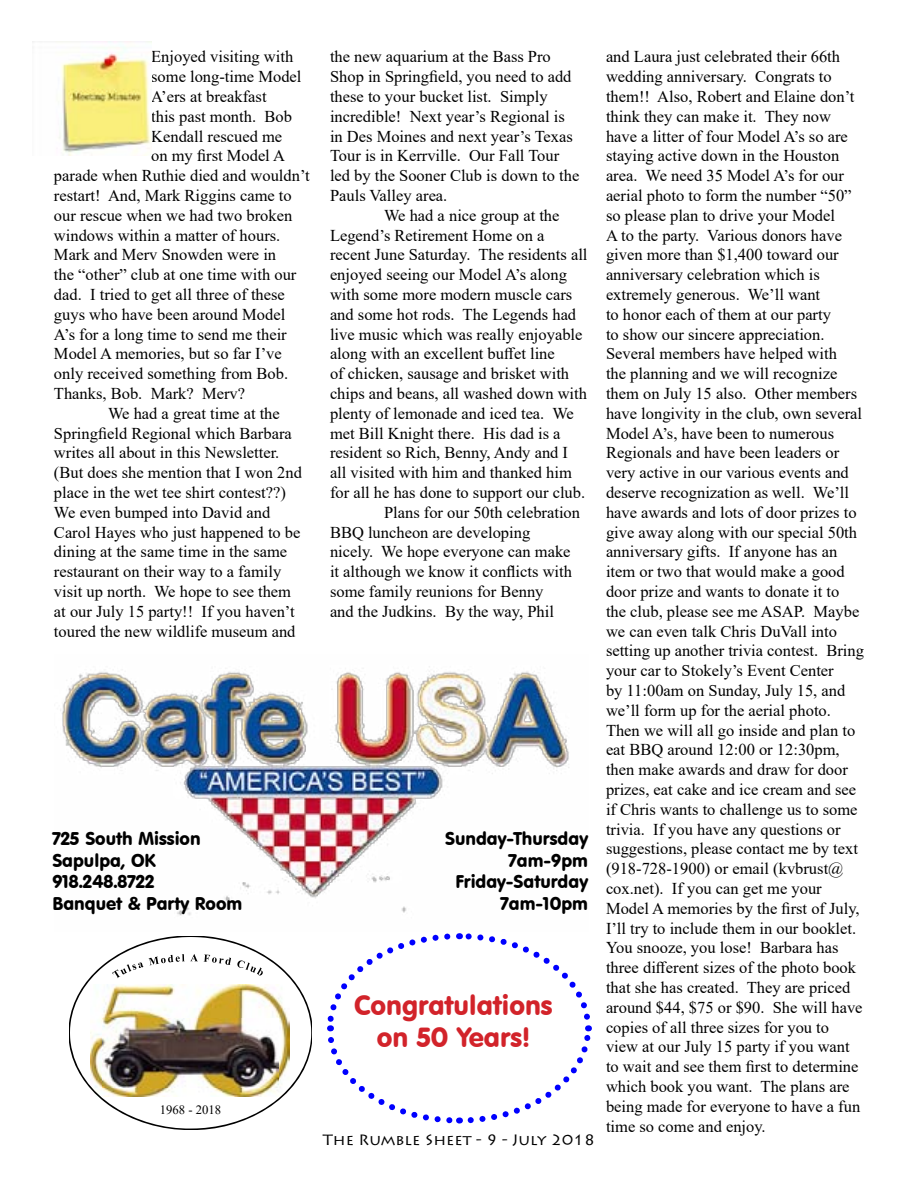
<style>
.page{position:relative;width:918px;height:1188px;background:#fff}
.page>*{position:absolute;margin:0;border:0;box-sizing:border-box;transform-origin:0 0}
.t1{font:27px/32.4px "VAG Rounded BT";color:#d2232a;text-align:center}
.t2{font:18px/21.6px "VAG Rounded BT";color:#000}
.t3{font:16.5px/19.8px "Times New Roman";color:#000}
.t4{font:15px "Lithos Pro";color:#000;scale:1.04 1}
.t5{font:12.75px "Times New Roman";color:#000}
</style>
<div class="page">
<svg style="left:69px;top:936px;width:243px;height:193px"></svg>
<img style="left:102px;top:1018px;width:177px;height:69px">
<img style="left:60px;top:666px;width:509px;height:250px">
<svg style="left:327px;top:933px;width:265px;height:191px"></svg>
<img style="left:32px;top:41px;width:119px;height:115px">
<p class="t3" style="left:151px;top:46px;width:144px">Enjoyed visiting with</p>
<p class="t3" style="left:151px;top:66px;width:152px">some long-time Model</p>
<p class="t3" style="left:151px;top:86px;width:117px">A’ers at breakfast</p>
<p class="t3" style="left:151px;top:106px;width:142px">this past month. Bob</p>
<p class="t3" style="left:151px;top:126px;width:133px">Kendall rescued me</p>
<p class="t3" style="left:151px;top:145px;width:135px">on my first Model A</p>
<p class="t3" style="left:54px;top:165px;width:257px">parade when Ruthie died and wouldn’t</p>
<p class="t3" style="left:54px;top:185px;width:239px">restart! And, Mark Riggins came to</p>
<p class="t3" style="left:54px;top:205px;width:240px">our rescue when we had two broken</p>
<p class="t3" style="left:54px;top:225px;width:228px">windows within a matter of hours.</p>
<p class="t3" style="left:54px;top:244px;width:224px">Mark and Merv Snowden were in</p>
<p class="t3" style="left:54px;top:264px;width:244px">the “other” club at one time with our</p>
<p class="t3" style="left:54px;top:284px;width:232px">dad. I tried to get all three of these</p>
<p class="t3" style="left:54px;top:304px;width:233px">guys who have been around Model</p>
<p class="t3" style="left:54px;top:324px;width:234px">A’s for a long time to send me their</p>
<p class="t3" style="left:54px;top:343px;width:229px">Model A memories, but so far I’ve</p>
<p class="t3" style="left:54px;top:363px;width:236px">only received something from Bob.</p>
<p class="t3" style="left:54px;top:383px;width:193px">Thanks, Bob. Mark? Merv?</p>
<p class="t3" style="left:108px;top:403px;width:173px">We had a great time at the</p>
<p class="t3" style="left:54px;top:423px;width:239px">Springfield Regional which Barbara</p>
<p class="t3" style="left:54px;top:442px;width:227px">writes all about in this Newsletter.</p>
<p class="t3" style="left:54px;top:462px;width:249px">(But does she mention that I won 2nd</p>
<p class="t3" style="left:54px;top:482px;width:233px">place in the wet tee shirt contest??)</p>
<p class="t3" style="left:54px;top:502px;width:218px">We even bumped into David and</p>
<p class="t3" style="left:54px;top:522px;width:248px">Carol Hayes who just happened to be</p>
<p class="t3" style="left:54px;top:541px;width:235px">dining at the same time in the same</p>
<p class="t3" style="left:54px;top:561px;width:229px">restaurant on their way to a family</p>
<p class="t3" style="left:54px;top:581px;width:239px">visit up north. We hope to see them</p>
<p class="t3" style="left:54px;top:601px;width:242px">at our July 15 party!! If you haven’t</p>
<p class="t3" style="left:54px;top:621px;width:243px">toured the new wildlife museum and</p>
<p class="t3" style="left:330px;top:46px;width:251px">the new aquarium at the Bass Pro<br>Shop in Springfield, you need to add these to your bucket list. Simply incredible! Next year’s Regional is in Des Moines and next year’s Texas<br>Tour is in Kerrville. Our Fall Tour led by the Sooner Club is down to the<br>Pauls Valley area.</p>
<p class="t3" style="left:384px;top:205px;width:177px">We had a nice group at the</p>
<p class="t3" style="left:330px;top:225px;width:216px">Legend’s Retirement Home on a</p>
<p class="t3" style="left:330px;top:244px;width:259px">recent June Saturday. The residents all</p>
<p class="t3" style="left:330px;top:264px;width:238px">enjoyed seeing our Model A’s along</p>
<p class="t3" style="left:330px;top:284px;width:244px">with some more modern muscle cars</p>
<p class="t3" style="left:330px;top:304px;width:248px">and some hot rods. The Legends had</p>
<p class="t3" style="left:330px;top:324px;width:254px">live music which was really enjoyable</p>
<p class="t3" style="left:330px;top:343px;width:226px">along with an excellent buffet line</p>
<p class="t3" style="left:330px;top:363px;width:241px">of chicken, sausage and brisket with</p>
<p class="t3" style="left:330px;top:383px;width:259px">chips and beans, all washed down with</p>
<p class="t3" style="left:330px;top:403px;width:245px">plenty of lemonade and iced tea. We</p>
<p class="t3" style="left:330px;top:423px;width:232px">met Bill Knight there. His dad is a</p>
<p class="t3" style="left:330px;top:442px;width:240px">resident so Rich, Benny, Andy and I</p>
<p class="t3" style="left:330px;top:462px;width:244px">all visited with him and thanked him</p>
<p class="t3" style="left:330px;top:482px;width:257px">for all he has done to support our club.</p>
<p class="t3" style="left:384px;top:502px;width:198px">Plans for our 50th celebration</p>
<p class="t3" style="left:330px;top:522px;width:202px">BBQ luncheon are developing</p>
<p class="t3" style="left:330px;top:541px;width:242px">nicely. We hope everyone can make</p>
<p class="t3" style="left:330px;top:561px;width:244px">it although we know it conflicts with</p>
<p class="t3" style="left:330px;top:581px;width:215px">some family reunions for Benny</p>
<p class="t3" style="left:330px;top:601px;width:225px">and the Judkins. By the way, Phil</p>
<p class="t2" style="left:52px;top:827px;width:191px">725 South Mission<br>Sapulpa, OK<br>918.248.8722<br>Banquet &amp; Party Room</p>
<p class="t2" style="left:445px;top:828px;width:144px;text-align:right">Sunday-Thursday<br>7am-9pm<br>Friday-Saturday<br>7am-10pm</p>
<p class="t5" style="left:160px;top:1101px;width:63px">1968 - 2018</p>
<h1 class="t1" style="left:354px;top:989px;width:200px">Congratulations on 50 Years!</h1>
<p class="t4" style="left:323px;top:1131px;width:263px">The Rumble Sheet - 9 - July 2018</p>
<p class="t3" style="left:606px;top:46px;width:260px">and Laura just celebrated their 66th wedding anniversary. Congrats to them!! Also, Robert and Elaine don’t think they can make it. They now have a litter of four Model A’s so are staying active down in the Houston area. We need 35 Model A’s for our aerial photo to form the number “50” so please plan to drive your Model<br>A to the party. Various donors have given more than $1,400 toward our anniversary celebration which is extremely generous. We’ll want<br>to honor each of them at our party<br>to show our sincere appreciation.<br>Several members have helped with<br>the planning and we will recognize them on July 15 also. Other members have longivity in the club, own several Model A’s, have been to numerous Regionals and have been leaders or very active in our various events and deserve recognization as well. We’ll have awards and lots of door prizes to give away along with our special 50th anniversary gifts. If anyone has an item or two that would make a good door prize and wants to donate it to<br>the club, please see me ASAP. Maybe we can even talk Chris DuVall into setting up another trivia contest. Bring your car to Stokely’s Event Center<br>by 11:00am on Sunday, July 15, and we’ll form up for the aerial photo.<br>Then we will all go inside and plan to eat BBQ around 12:00 or 12:30pm, then make awards and draw for door prizes, eat cake and ice cream and see if Chris wants to challenge us to some trivia. If you have any questions or suggestions, please contact me by text (918-728-1900) or email (kvbrust@ cox.net). If you can get me your Model A memories by the first of July, I’ll try to include them in our booklet.<br>You snooze, you lose! Barbara has three different sizes of the photo book that she has created. They are priced around $44, $75 or $90. She will have copies of all three sizes for you to view at our July 15 party if you want to wait and see them first to determine which book you want. The plans are being made for everyone to have a fun time so come and enjoy.</p>
</div>
